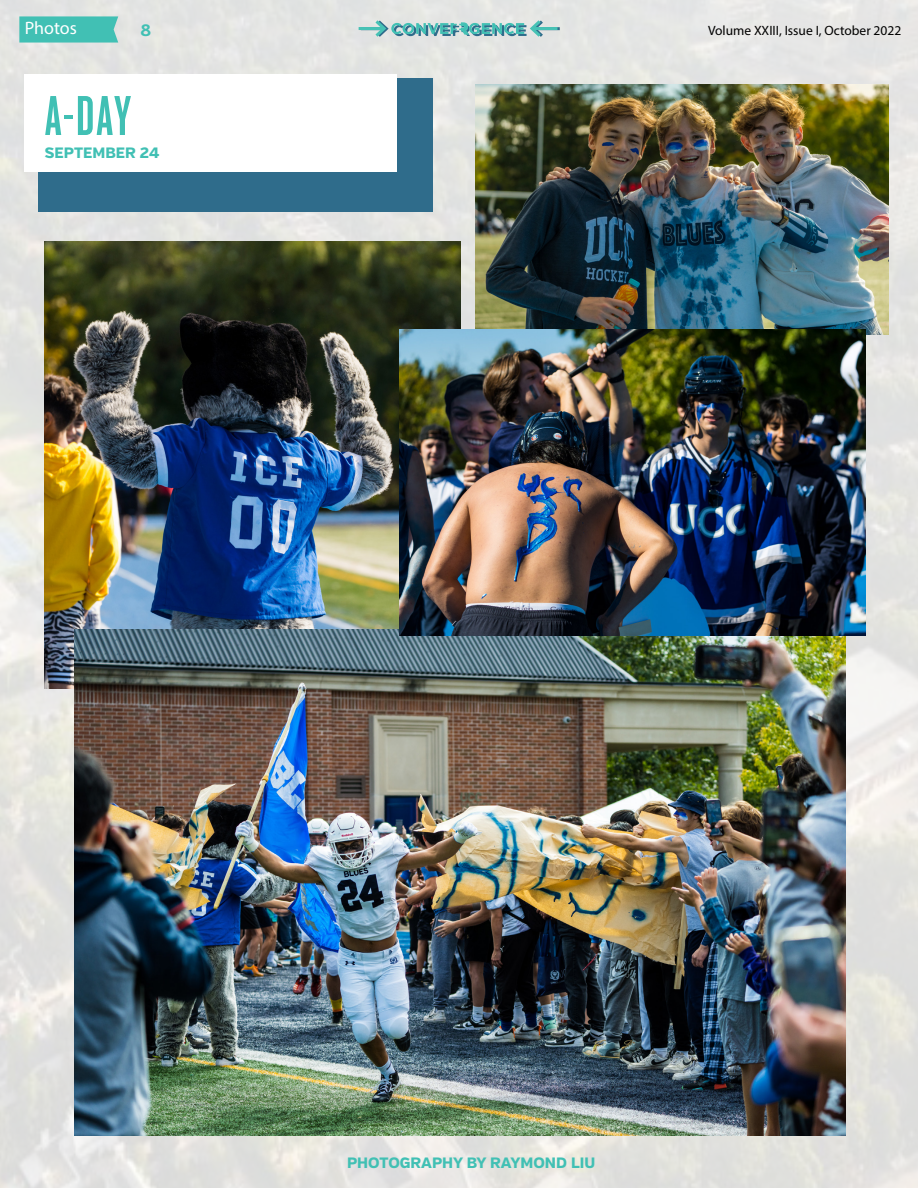
<style>
.page{position:relative;width:918px;height:1188px;background:#fff}
.page>*{position:absolute;margin:0;border:0;box-sizing:border-box;transform-origin:0 0}
.t1{font:58.5px "Knockout 47 Bantamweight";color:#41c0b4}
.t2{font:18px "Myriad Pro";color:#fff}
.t3{font:700 16.5px "Verb";color:#41c0b4}
.t4{font:800 15px "Verb";color:#41c0b4}
.t5{font:13.5px "Myriad Pro";color:#000}
</style>
<div class="page">
<img style="left:0;top:0;width:918px;height:1188px">
<div style="left:38px;top:78px;width:395px;height:134px;background:#2f6c8b"></div>
<div style="left:24px;top:75px;width:373px;height:97px;background:#fff"></div>
<svg style="left:19px;top:16px;width:99px;height:27px;background:#4ac1b6"></svg>
<hr style="left:534px;top:27px;width:26px;height:3px;background:#2f6c8b">
<hr style="left:532px;top:27px;width:25px;height:3px;background:#47c2b5">
<hr style="left:359px;top:27px;width:25px;height:3px;background:#47c2b5">
<svg style="left:372px;top:17px;width:174px;height:23px;background:#a6cbcc"></svg>
<img style="left:476px;top:85px;width:412px;height:250px">
<img style="left:45px;top:241px;width:416px;height:447px">
<img style="left:74px;top:629px;width:771px;height:506px">
<img style="left:399px;top:330px;width:467px;height:305px">
<p class="t2" style="left:25px;top:17px;width:54px">Photos</p>
<p class="t3" style="left:141px;top:20px;width:12px">8</p>
<p class="t5" style="left:708px;top:22px;width:195px">Volume XXIII, Issue I, October 2022</p>
<h1 class="t1" style="left:45px;top:81px;width:87px">A-DAY</h1>
<p class="t4" style="left:45px;top:144px;width:116px">SEPTEMBER 24</p>
<p class="t4" style="left:347px;top:1154px;width:250px">PHOTOGRAPHY BY RAYMOND LIU</p>
</div>
